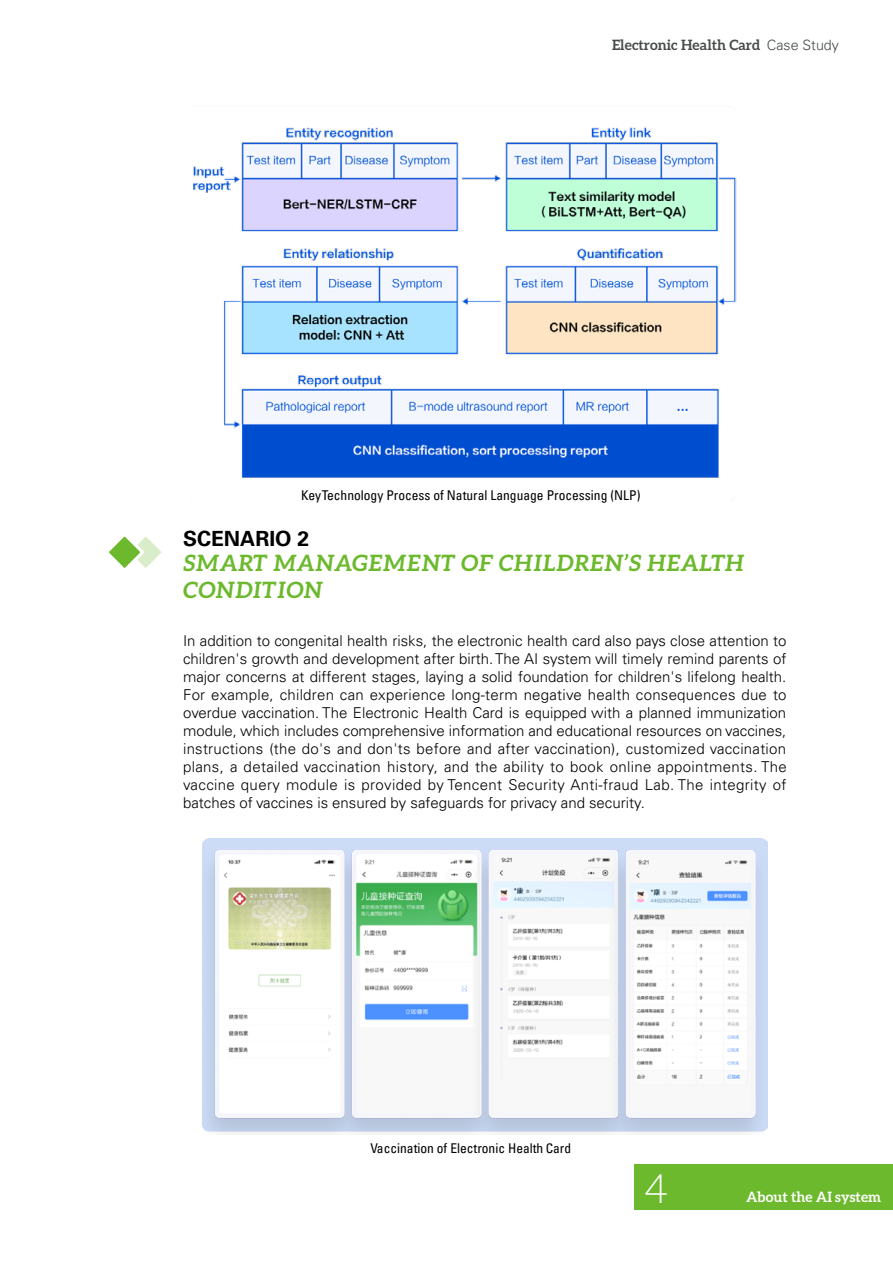
<style>
.page{position:relative;width:893px;height:1263px;background:#fff}
.page>*{position:absolute;margin:0;border:0;box-sizing:border-box;transform-origin:0 0}
.t1{font:300 40.5px "Aleo";color:#fff}
.t2{font:italic 700 22.5px/27px "Aleo";letter-spacing:-.005em;color:#6cb92d}
.t3{font:700 21px "Univers";color:#000}
.t4{font:300 15px/18px "Univers";color:#000;text-align:justify}
.t5{font:700 14.25px "Aleo";color:#464b4a}
.t6{font:700 14.25px "Aleo";color:#fff}
.t7{font:condensed 13.5px "Univers";color:#000}
.s1{font-family:"Univers";font-weight:300}
</style>
<div class="page">
<svg style="left:109px;top:536px;width:53px;height:32px"></svg>
<img style="left:193px;top:106px;width:544px;height:372px">
<img style="left:202px;top:839px;width:565px;height:295px">
<div style="left:634px;top:1164px;width:259px;height:45px;background:#6cb92d"></div>
<p class="t5" style="left:612px;top:36px;width:228px">Electronic Health Card <span class="s1">Case Study</span></p>
<p class="t7" style="left:301px;top:487px;width:341px">Key Technology Process of Natural Language Processing (NLP)</p>
<h3 class="t3" style="left:183px;top:526px;width:128px">SCENARIO 2</h3>
<h2 class="t2" style="left:183px;top:549px;width:563px">SMART MANAGEMENT OF CHILDREN’S HEALTH<br>CONDITION</h2>
<p class="t4" style="left:183px;top:632px;width:605px">In addition to congenital health risks, the electronic health card also pays close attention to children's growth and development after birth. The AI system will timely remind parents of major concerns at different stages, laying a solid foundation for children's lifelong health.<br>For example, children can experience long-term negative health consequences due to overdue vaccination. The Electronic Health Card is equipped with a planned immunization module, which includes comprehensive information and educational resources on vaccines, instructions (the do's and don'ts before and after vaccination), customized vaccination plans, a detailed vaccination history, and the ability to book online appointments. The vaccine query module is provided by Tencent Security Anti-fraud Lab. The integrity of batches of vaccines is ensured by safeguards for privacy and security.</p>
<p class="t7" style="left:370px;top:1139px;width:202px">Vaccination of Electronic Health Card</p>
<h1 class="t1" style="left:644px;top:1167px;width:25px">4</h1>
<p class="t6" style="left:746px;top:1188px;width:137px">About the AI system</p>
</div>
